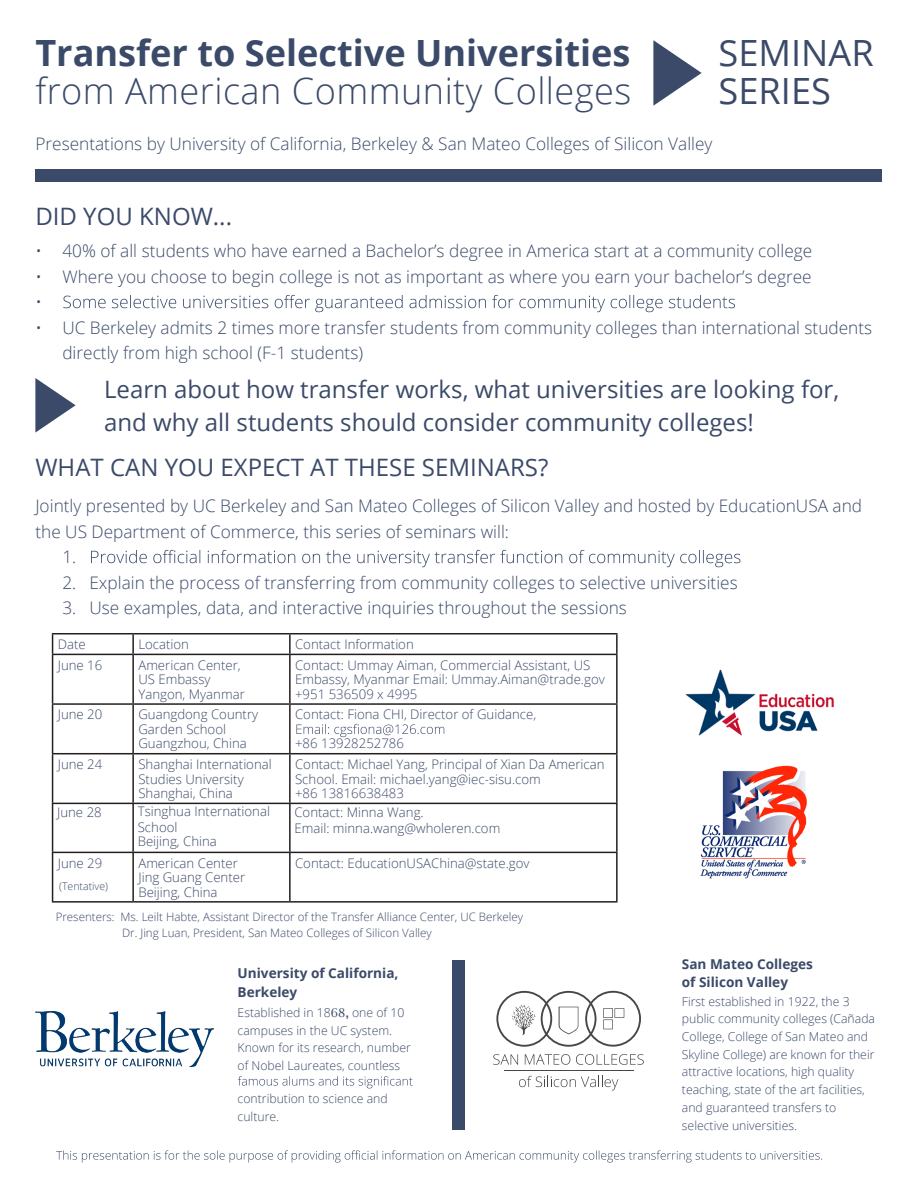
<style>
.page{position:relative;width:918px;height:1188px;background:#fff}
.page>*{position:absolute;margin:0;border:0;box-sizing:border-box;transform-origin:0 0}
.t1{font:700 36.15px "Open Sans";color:#3b4a69}
.t2{font:300 36.15px "Open Sans";letter-spacing:.015em;color:#3b4a69}
.t3{font:36.15px/38.8px "Open Sans";color:#3b4a69}
.t4{font:24px/33px "Open Sans";color:#3b4a69}
.t5{font:300 17.25px/25.5px "Open Sans";color:#3b4a69}
.t6{font:700 13.65px/19.4px "Open Sans";color:#3b4a69}
.t7{font:300 13.2px/14.5px "Open Sans";color:#3b4a69}
.t8{font:300 12.3px/17.7px "Open Sans";color:#3b4a69}
.t9{font:300 11.55px/15.5px "Open Sans";color:#3b4a69}
.t10{font:300 10.5px "Open Sans";color:#3b4a69}
.s1{font-family:"Lucida Bright";font-weight:400;font-size:12px}
.s2{font-family:"Lucida Bright";font-weight:400;font-size:13.5px}
</style>
<div class="page">
<div style="left:35px;top:170px;width:847px;height:12px;background:#3b4a69"></div>
<svg style="left:63px;top:295px;width:672px;height:17px"></svg>
<svg style="left:35px;top:378px;width:41px;height:55px"></svg>
<svg style="left:91px;top:550px;width:649px;height:17px"></svg>
<svg style="left:653px;top:40px;width:49px;height:66px"></svg>
<hr style="left:52px;top:633px;width:81px;height:1px;background:#231f20">
<svg style="left:52px;top:634px;width:1px;height:20px"></svg>
<hr style="left:133px;top:633px;width:157px;height:1px;background:#231f20">
<hr style="left:132px;top:634px;width:2px;height:20px;background:#231f20">
<hr style="left:290px;top:633px;width:328px;height:1px;background:#231f20">
<hr style="left:289px;top:634px;width:2px;height:20px;background:#231f20">
<hr style="left:616px;top:634px;width:2px;height:20px;background:#231f20">
<hr style="left:52px;top:654px;width:81px;height:1px;background:#231f20">
<hr style="left:52px;top:655px;width:1px;height:48px;background:#231f20">
<hr style="left:133px;top:654px;width:157px;height:1px;background:#231f20">
<hr style="left:132px;top:655px;width:2px;height:48px;background:#231f20">
<hr style="left:290px;top:654px;width:328px;height:1px;background:#231f20">
<hr style="left:289px;top:655px;width:2px;height:48px;background:#231f20">
<hr style="left:616px;top:655px;width:2px;height:48px;background:#231f20">
<hr style="left:52px;top:703px;width:81px;height:2px;background:#231f20">
<hr style="left:52px;top:705px;width:1px;height:48px;background:#231f20">
<hr style="left:133px;top:703px;width:157px;height:2px;background:#231f20">
<hr style="left:132px;top:705px;width:2px;height:48px;background:#231f20">
<hr style="left:290px;top:703px;width:328px;height:2px;background:#231f20">
<hr style="left:289px;top:705px;width:2px;height:48px;background:#231f20">
<hr style="left:616px;top:705px;width:2px;height:48px;background:#231f20">
<hr style="left:52px;top:753px;width:81px;height:1px;background:#231f20">
<hr style="left:52px;top:754px;width:1px;height:49px;background:#231f20">
<hr style="left:133px;top:753px;width:157px;height:1px;background:#231f20">
<hr style="left:132px;top:754px;width:2px;height:49px;background:#231f20">
<hr style="left:290px;top:753px;width:328px;height:1px;background:#231f20">
<hr style="left:289px;top:754px;width:2px;height:49px;background:#231f20">
<hr style="left:616px;top:754px;width:2px;height:49px;background:#231f20">
<hr style="left:52px;top:803px;width:81px;height:1px;background:#231f20">
<hr style="left:52px;top:853px;width:1px;height:48px;background:#231f20">
<hr style="left:133px;top:803px;width:157px;height:1px;background:#231f20">
<hr style="left:132px;top:853px;width:2px;height:48px;background:#231f20">
<hr style="left:290px;top:803px;width:328px;height:1px;background:#231f20">
<hr style="left:289px;top:853px;width:2px;height:48px;background:#231f20">
<hr style="left:616px;top:853px;width:2px;height:48px;background:#231f20">
<hr style="left:52px;top:901px;width:81px;height:2px;background:#231f20">
<hr style="left:133px;top:901px;width:157px;height:2px;background:#231f20">
<hr style="left:290px;top:901px;width:328px;height:2px;background:#231f20">
<svg style="left:296px;top:724px;width:148px;height:13px"></svg>
<img style="left:686px;top:669px;width:148px;height:66px">
<img style="left:35px;top:1012px;width:178px;height:54px">
<img style="left:700px;top:765px;width:107px;height:113px">
<div style="left:453px;top:960px;width:12px;height:170px;background:#3b4a69"></div>
<svg style="left:496px;top:991px;width:145px;height:56px"></svg>
<svg style="left:493px;top:1054px;width:25px;height:11px"></svg>
<svg style="left:525px;top:1054px;width:45px;height:11px"></svg>
<svg style="left:576px;top:1054px;width:68px;height:11px"></svg>
<svg style="left:519px;top:1076px;width:99px;height:15px"></svg>
<hr style="left:504px;top:1070px;width:130px;height:1px;background:#484647">
<svg style="left:238px;top:1076px;width:175px;height:12px"></svg>
<svg style="left:56px;top:1150px;width:766px;height:13px"></svg>
<hr style="left:52px;top:803px;width:1px;height:49px;background:#231f20">
<hr style="left:132px;top:803px;width:2px;height:49px;background:#231f20">
<hr style="left:289px;top:803px;width:2px;height:49px;background:#231f20">
<hr style="left:616px;top:803px;width:2px;height:49px;background:#231f20">
<hr style="left:52px;top:852px;width:81px;height:1px;background:#231f20">
<hr style="left:133px;top:852px;width:157px;height:1px;background:#231f20">
<hr style="left:290px;top:852px;width:328px;height:1px;background:#231f20">
<h1 class="t1" style="left:35px;top:27px;width:597px">Transfer to Selective Universities</h1>
<h1 class="t2" style="left:35px;top:67px;width:598px">from American Community Colleges</h1>
<p class="t5" style="left:35px;top:130px;width:679px">Presentations by University of California, Berkeley &amp; San Mateo Colleges of Silicon Valley</p>
<h1 class="t3" style="left:719px;top:32px;width:157px">SEMINAR<br>SERIES</h1>
<h2 class="t4" style="left:35px;top:199px;width:198px">DID YOU KNOW...</h2>
<p class="t5" style="left:35px;top:238px;width:778px">• 40% of all students who have earned a Bachelor’s degree in America start at a community college</p>
<p class="t5" style="left:35px;top:263px;width:778px">• Where you choose to begin college is not as important as where you earn your bachelor’s degree •</p>
<p class="t5" style="left:62px;top:314px;width:811px;text-indent:-27px">• UC Berkeley admits 2 times more transfer students from community colleges than international students directly from high school (F-1 students)</p>
<h2 class="t4" style="left:104px;top:372px;width:737px">Learn about how transfer works, what universities are looking for, and why all students should consider community colleges!</h2>
<h2 class="t4" style="left:35px;top:450px;width:515px">WHAT CAN YOU EXPECT AT THESE SEMINARS?</h2>
<p class="t5" style="left:35px;top:493px;width:828px">Jointly presented by UC Berkeley and San Mateo Colleges of Silicon Valley and hosted by EducationUSA and</p>
<p class="t5" style="left:35px;top:518px;width:475px">the US Department of Commerce, this series of seminars will:</p>
<p class="t5" style="left:62px;top:544px;width:15px">1.</p>
<p class="t5" style="left:62px;top:569px;width:677px">2. Explain the process of transferring from community colleges to selective universities</p>
<p class="t5" style="left:62px;top:595px;width:566px">3. Use examples, data, and interactive inquiries throughout the sessions</p>
<p class="t7" style="left:58px;top:637px;width:29px">Date</p>
<p class="t7" style="left:138px;top:637px;width:52px">Location</p>
<p class="t7" style="left:295px;top:637px;width:120px">Contact Information</p>
<p class="t7" style="left:58px;top:657px;width:46px">June 16</p>
<p class="t7" style="left:138px;top:657px;width:108px">American Center,<br>US Embassy<br>Yangon, Myanmar</p>
<p class="t7" style="left:295px;top:657px;width:311px">Contact: Ummay Aiman, Commercial Assistant, US<br>Embassy, Myanmar Email: Ummay.Aiman@trade.gov +951 536509 x 4995</p>
<p class="t7" style="left:58px;top:707px;width:46px">June 20</p>
<p class="t7" style="left:138px;top:707px;width:121px">Guangdong Country<br>Garden School<br>Guangzhou, China</p>
<p class="t7" style="left:295px;top:700px;width:243px;line-height:29px">Contact: Fiona CHI, Director of Guidance, +86 13928252786</p>
<p class="t7" style="left:58px;top:757px;width:46px">June 24</p>
<p class="t7" style="left:138px;top:757px;width:135px">Shanghai International<br>Studies University<br>Shanghai, China</p>
<p class="t7" style="left:295px;top:757px;width:311px">Contact: Michael Yang, Principal of Xian Da American<br>School. Email: michael.yang@iec-sisu.com<br>+86 13816638483</p>
<p class="t7" style="left:57px;top:805px;width:46px">June 28</p>
<p class="t7" style="left:138px;top:803px;width:134px;line-height:15.9px">Tsinghua International<br>School</p>
<p class="t7" style="left:138px;top:834px;width:81px">Beijing, China</p>
<p class="t7" style="left:294px;top:804px;width:207px;line-height:15.9px">Contact: Minna Wang.<br>Email: minna.wang@wholeren.com</p>
<p class="t7" style="left:58px;top:855px;width:46px">June 29</p>
<p class="t7" style="left:138px;top:855px;width:108px">American Center<br>Jing Guang Center<br>Beijing, China</p>
<p class="t7" style="left:295px;top:855px;width:236px">Contact: EducationUSAChina@state.gov</p>
<p class="t10" style="left:59px;top:879px;width:50px">(Tentative)</p>
<p class="t9" style="left:122px;top:909px;width:403px;text-indent:-66px">Presenters: Ms. Leilt Habte, Assistant Director of the Transfer Alliance Center, UC Berkeley<br>Dr. Jing Luan, President, San Mateo Colleges of Silicon Valley</p>
<p class="t6" style="left:238px;top:963px;width:162px">University of California,<br>Berkeley</p>
<p class="t8" style="left:238px;top:1003px;width:175px">Established in 18<span class="s1">68</span><span class="s2">,</span> one of 10 campuses in the UC system.<br>Known for its research, number of Nobel Laureates, countless</p>
<p class="t8" style="left:238px;top:1090px;width:152px">contribution to science and culture.</p>
<p class="t6" style="left:682px;top:955px;width:133px;line-height:17.7px">San Mateo Colleges of Silicon Valley</p>
<p class="t8" style="left:682px;top:992px;width:195px">First established in 1922, the 3 public community colleges (Cañada College, College of San Mateo and Skyline College) are known for their attractive locations, high quality teaching, state of the art facilities, and guaranteed transfers to selective universities.</p>
</div>
